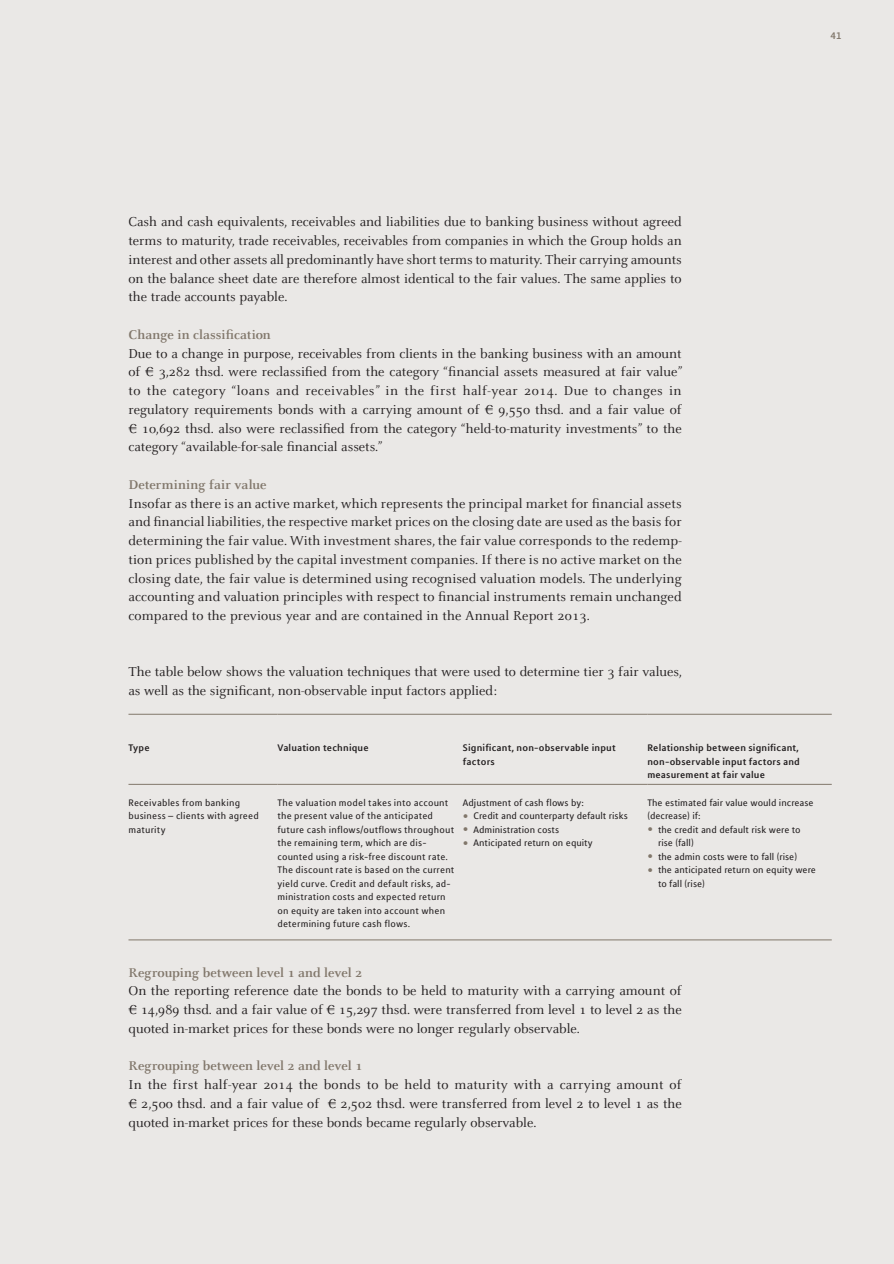
<style>
.page{position:relative;width:894px;height:1264px;background:#fff}
.page>*{position:absolute;margin:0;border:0;box-sizing:border-box;transform-origin:0 0}
.t1{font:14.25px/18.8px "Celeste";color:#231f20;text-align:justify}
.t2{font:700 13.95px "Celeste";letter-spacing:-.005em;color:#81776b}
.t3{font:10.5px/13.5px "MLPOT";letter-spacing:.015em;color:#231f20}
.t4{font:700 10.5px/13.5px "MLPOT";letter-spacing:.015em;color:#231f20}
.t5{font:700 10.5px "MLPOT";color:#81776b}
.s1{font-family:"Celeste";font-weight:700;font-size:21px;color:#81776b}
</style>
<div class="page">
<hr style="left:0;top:0;width:1px;height:1263px;background:#eae8e6">
<div style="left:1px;top:0;width:892px;height:1263px;background:#eae8e6"></div>
<hr style="left:128px;top:714px;width:149px;height:1px;background:#81776b">
<hr style="left:128px;top:784px;width:149px;height:1px;background:#81776b">
<hr style="left:277px;top:714px;width:186px;height:1px;background:#81776b">
<hr style="left:277px;top:784px;width:186px;height:1px;background:#81776b">
<hr style="left:463px;top:714px;width:184px;height:1px;background:#81776b">
<hr style="left:463px;top:784px;width:184px;height:1px;background:#81776b">
<hr style="left:647px;top:714px;width:184px;height:1px;background:#81776b">
<hr style="left:647px;top:784px;width:184px;height:1px;background:#81776b">
<hr style="left:128px;top:939px;width:703px;height:1px;background:#81776b">
<p class="t5" style="left:830px;top:31px;width:12px">41</p>
<p class="t1" style="left:128px;top:213px;width:554px">Cash and cash equivalents, receivables and liabilities due to banking business without agreed terms to maturity, trade receivables, receivables from companies in which the Group holds an interest and other assets all predominantly have short terms to maturity. Their carrying amounts on the balance sheet date are therefore almost identical to the fair values. The same applies to the trade accounts payable.</p>
<p class="t2" style="left:128px;top:329px;width:144px">Change in classification</p>
<p class="t1" style="left:128px;top:345px;width:555px">Due to a change in purpose, receivables from clients in the banking business with an amount of € 3,282 thsd. were reclassified from the category “financial assets measured at fair value” to the category “loans and receivables” in the first half-year 2o14. Due to changes in regulatory requirements bonds with a carrying amount of € 9,55o thsd. and a fair value of € 1o,692 thsd. also were reclassified from the category “held-to-maturity investments” to the category “available-for-sale financial assets.”</p>
<p class="t2" style="left:128px;top:479px;width:139px">Determining fair value</p>
<p class="t1" style="left:128px;top:495px;width:554px">Insofar as there is an active market, which represents the principal market for financial assets and financial liabilities, the respective market prices on the closing date are used as the basis for determining the fair value. With investment shares, the fair value corresponds to the redemp&shy;tion prices published by the capital investment companies. If there is no active market on the closing date, the fair value is determined using recognised valuation models. The underlying accounting and valuation principles with respect to financial instruments remain unchanged compared to the previous year and are contained in the Annual Report 2o13.</p>
<p class="t1" style="left:128px;top:663px;width:555px">The table below shows the valuation techniques that were used to determine tier 3 fair values, as well as the significant, non-observable input factors applied:</p>
<p class="t4" style="left:128px;top:742px;width:23px">Type</p>
<p class="t4" style="left:277px;top:742px;width:93px">Valuation technique</p>
<p class="t4" style="left:463px;top:742px;width:154px">Significant, non-observable input factors</p>
<p class="t4" style="left:647px;top:742px;width:154px;text-align:justify">Relationship between significant, non-observable input factors and measurement at fair value</p>
<p class="t3" style="left:128px;top:796px;width:132px">Receivables from banking business – clients with agreed maturity</p>
<p class="t3" style="left:277px;top:796px;width:178px">The valuation model takes into account the present value of the anticipated future cash inflows/outflows throughout the remaining term, which are dis&shy;counted using a risk-free discount rate.<br>The discount rate is based on the current yield curve. Credit and default risks, ad&shy;ministration costs and expected return on equity are taken into account when determining future cash flows.</p>
<p class="t3" style="left:463px;top:796px;width:122px">Adjustment of cash flows by:</p>
<p class="t3" style="left:647px;top:796px;width:168px">The estimated fair value would increase (decrease) if:</p>
<p class="t3" style="left:657px;top:823px;width:144px;text-indent:-11px"><span class="s1">•</span> the credit and default risk were to rise (fall)</p>
<p class="t3" style="left:647px;top:850px;width:151px"><span class="s1">•</span> the admin costs were to fall (rise)</p>
<p class="t3" style="left:657px;top:864px;width:159px;text-indent:-11px"><span class="s1">•</span> the anticipated return on equity were to fall (rise)</p>
<p class="t3" style="left:463px;top:810px;width:166px"><span class="s1">•</span> Credit and counterparty default risks</p>
<p class="t3" style="left:463px;top:823px;width:98px"><span class="s1">•</span> Administration costs</p>
<p class="t3" style="left:463px;top:837px;width:131px"><span class="s1">•</span> Anticipated return on equity</p>
<p class="t2" style="left:128px;top:966px;width:235px">Regrouping between level 1 and level 2</p>
<p class="t1" style="left:128px;top:982px;width:554px">On the reporting reference date the bonds to be held to maturity with a carrying amount of € 14,989 thsd. and a fair value of € 15,297 thsd. were transferred from level 1 to level 2 as the quoted in-market prices for these bonds were no longer regularly observable.</p>
<p class="t2" style="left:128px;top:1060px;width:235px">Regrouping between level 2 and level 1</p>
<p class="t1" style="left:128px;top:1076px;width:554px">In the first half-year 2o14 the bonds to be held to maturity with a carrying amount of € 2,5oo thsd. and a fair value of € 2,5o2 thsd. were transferred from level 2 to level 1 as the quoted in-market prices for these bonds became regularly observable.</p>
</div>
